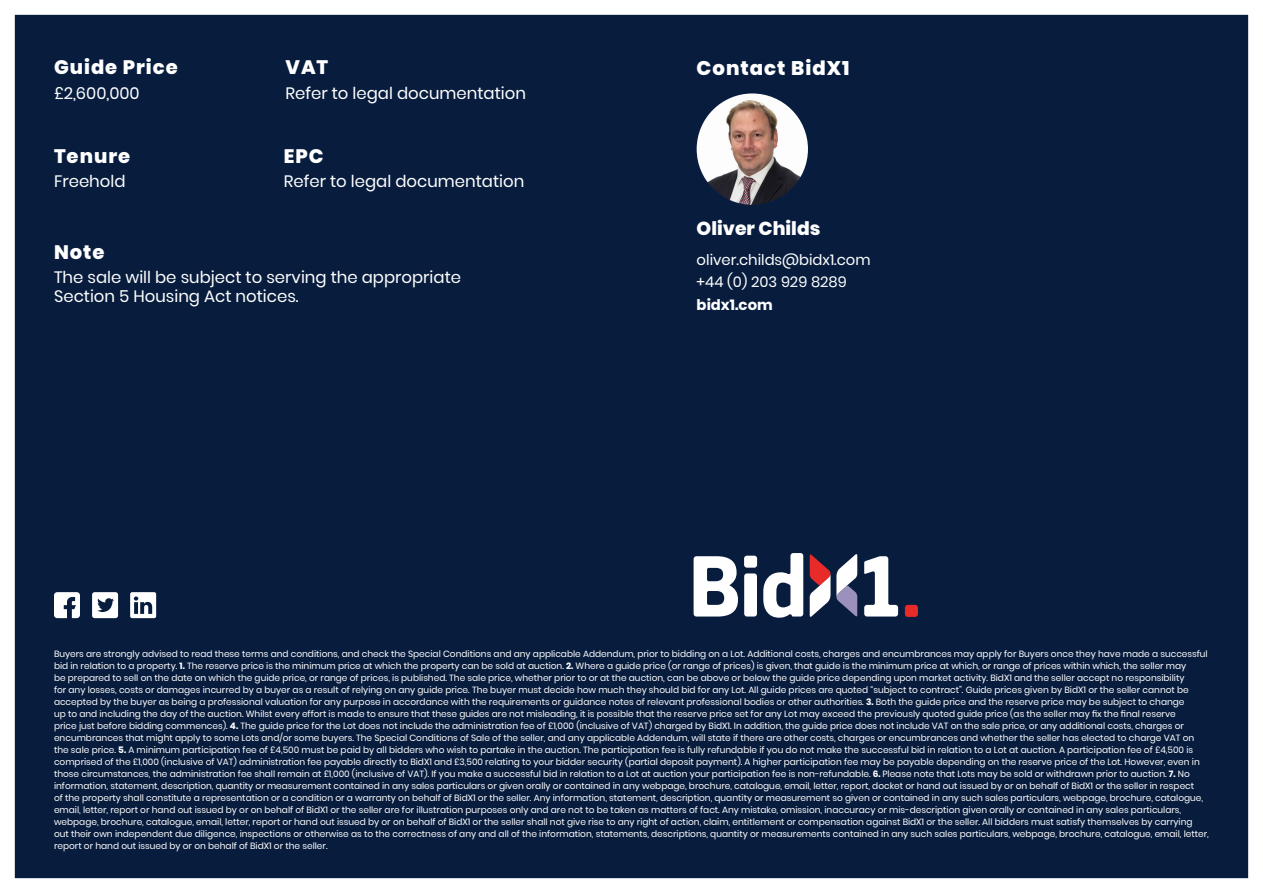
<style>
.page{position:relative;width:1263px;height:893px;background:#fff}
.page>*{position:absolute;margin:0;border:0;box-sizing:border-box;transform-origin:0 0}
.t1{font:800 19.65px "Poppins";letter-spacing:.05em;color:#fff}
.t2{font:800 19.5px "Poppins";letter-spacing:.05em;color:#fff}
.t3{font:800 18.75px "Poppins";color:#fff}
.t4{font:16.5px/19.8px "Poppins";color:#fff}
.t5{font:14.7px "Poppins";color:#fff}
.t6{font:700 14.7px "Poppins";color:#fff}
.t7{font:9px/12px "Poppins";color:#fff}
.s1{font-weight:700}
</style>
<div class="page">
<div style="left:14px;top:14px;width:1235px;height:865px;background:#081d3e"></div>
<svg style="left:92px;top:592px;width:26px;height:26px"></svg>
<svg style="left:130px;top:592px;width:26px;height:26px"></svg>
<svg style="left:54px;top:592px;width:26px;height:26px"></svg>
<svg style="left:694px;top:556px;width:44px;height:60px"></svg>
<svg style="left:744px;top:556px;width:13px;height:60px"></svg>
<svg style="left:763px;top:553px;width:40px;height:65px"></svg>
<svg style="left:864px;top:556px;width:34px;height:60px"></svg>
<svg style="left:810px;top:554px;width:47px;height:63px"></svg>
<div style="left:905px;top:605px;width:13px;height:12px;background:#e82b29;border-radius:3px"></div>
<p class="t2" style="left:54px;top:56px;width:125px">Guide Price</p>
<p class="t4" style="left:54px;top:83px;width:87px">£2,600,000</p>
<p class="t2" style="left:54px;top:145px;width:78px">Tenure</p>
<p class="t4" style="left:54px;top:171px;width:73px">Freehold</p>
<p class="t2" style="left:285px;top:56px;width:44px">VAT</p>
<p class="t4" style="left:285px;top:83px;width:242px">Refer to legal documentation</p>
<p class="t2" style="left:284px;top:145px;width:41px">EPC</p>
<p class="t4" style="left:284px;top:171px;width:242px">Refer to legal documentation</p>
<p class="t2" style="left:54px;top:240px;width:52px">Note</p>
<p class="t4" style="left:54px;top:267px;width:409px">The sale will be subject to serving the appropriate<br>Section 5 Housing Act notices.</p>
<p class="t1" style="left:697px;top:56px;width:154px">Contact BidX1</p>
<p class="t3" style="left:697px;top:217px;width:125px">Oliver Childs</p>
<p class="t5" style="left:697px;top:251px;width:175px">oliver.childs@bidx1.com</p>
<p class="t5" style="left:697px;top:274px;width:152px">+44 (0) 203 929 8289</p>
<p class="t6" style="left:697px;top:296px;width:78px">bidx1.com</p>
<p class="t7" style="left:54px;top:648px;width:1156px">Buyers are strongly advised to read these terms and conditions, and check the Special Conditions and any applicable Addendum, prior to bidding on a Lot. Additional costs, charges and encumbrances may apply for Buyers once they have made a successful bid in relation to a property. <span class="s1">1.</span> The reserve price is the minimum price at which the property can be sold at auction. <span class="s1">2.</span> Where a guide price (or range of prices) is given, that guide is the minimum price at which, or range of prices within which, the seller may<br>be prepared to sell on the date on which the guide price, or range of prices, is published. The sale price, whether prior to or at the auction, can be above or below the guide price depending upon market activity. BidX1 and the seller accept no responsibility<br>for any losses, costs or damages incurred by a buyer as a result of relying on any guide price. The buyer must decide how much they should bid for any Lot. All guide prices are quoted “subject to contract”. Guide prices given by BidX1 or the seller cannot be accepted by the buyer as being a professional valuation for any purpose in accordance with the requirements or guidance notes of relevant professional bodies or other authorities. <span class="s1">3.</span> Both the guide price and the reserve price may be subject to change<br>up to and including the day of the auction. Whilst every effort is made to ensure that these guides are not misleading, it is possible that the reserve price set for any Lot may exceed the previously quoted guide price (as the seller may fix the final reserve<br>price just before bidding commences). <span class="s1">4.</span> The guide price for the Lot does not include the administration fee of £1,000 (inclusive of VAT) charged by BidX1. In addition, the guide price does not include VAT on the sale price, or any additional costs, charges or encumbrances that might apply to some Lots and/or some buyers. The Special Conditions of Sale of the seller, and any applicable Addendum, will state if there are other costs, charges or encumbrances and whether the seller has elected to charge VAT on the sale price. <span class="s1">5.</span> A minimum participation fee of £4,500 must be paid by all bidders who wish to partake in the auction. The participation fee is fully refundable if you do not make the successful bid in relation to a Lot at auction. A participation fee of £4,500 is comprised of the £1,000 (inclusive of VAT) administration fee payable directly to BidX1 and £3,500 relating to your bidder security (partial deposit payment). A higher participation fee may be payable depending on the reserve price of the Lot. However, even in those circumstances, the administration fee shall remain at £1,000 (inclusive of VAT). If you make a successful bid in relation to a Lot at auction your participation fee is non-refundable. <span class="s1">6.</span> Please note that Lots may be sold or withdrawn prior to auction. <span class="s1">7.</span> No information, statement, description, quantity or measurement contained in any sales particulars or given orally or contained in any webpage, brochure, catalogue, email, letter, report, docket or hand out issued by or on behalf of BidX1 or the seller in respect<br>of the property shall constitute a representation or a condition or a warranty on behalf of BidX1 or the seller. Any information, statement, description, quantity or measurement so given or contained in any such sales particulars, webpage, brochure, catalogue, email, letter, report or hand out issued by or on behalf of BidX1 or the seller are for illustration purposes only and are not to be taken as matters of fact. Any mistake, omission, inaccuracy or mis-description given orally or contained in any sales particulars, webpage, brochure, catalogue, email, letter, report or hand out issued by or on behalf of BidX1 or the seller shall not give rise to any right of action, claim, entitlement or compensation against BidX1 or the seller. All bidders must satisfy themselves by carrying out their own independent due diligence, inspections or otherwise as to the correctness of any and all of the information, statements, descriptions, quantity or measurements contained in any such sales particulars, webpage, brochure, catalogue, email, letter, report or hand out issued by or on behalf of BidX1 or the seller.</p>
</div>
